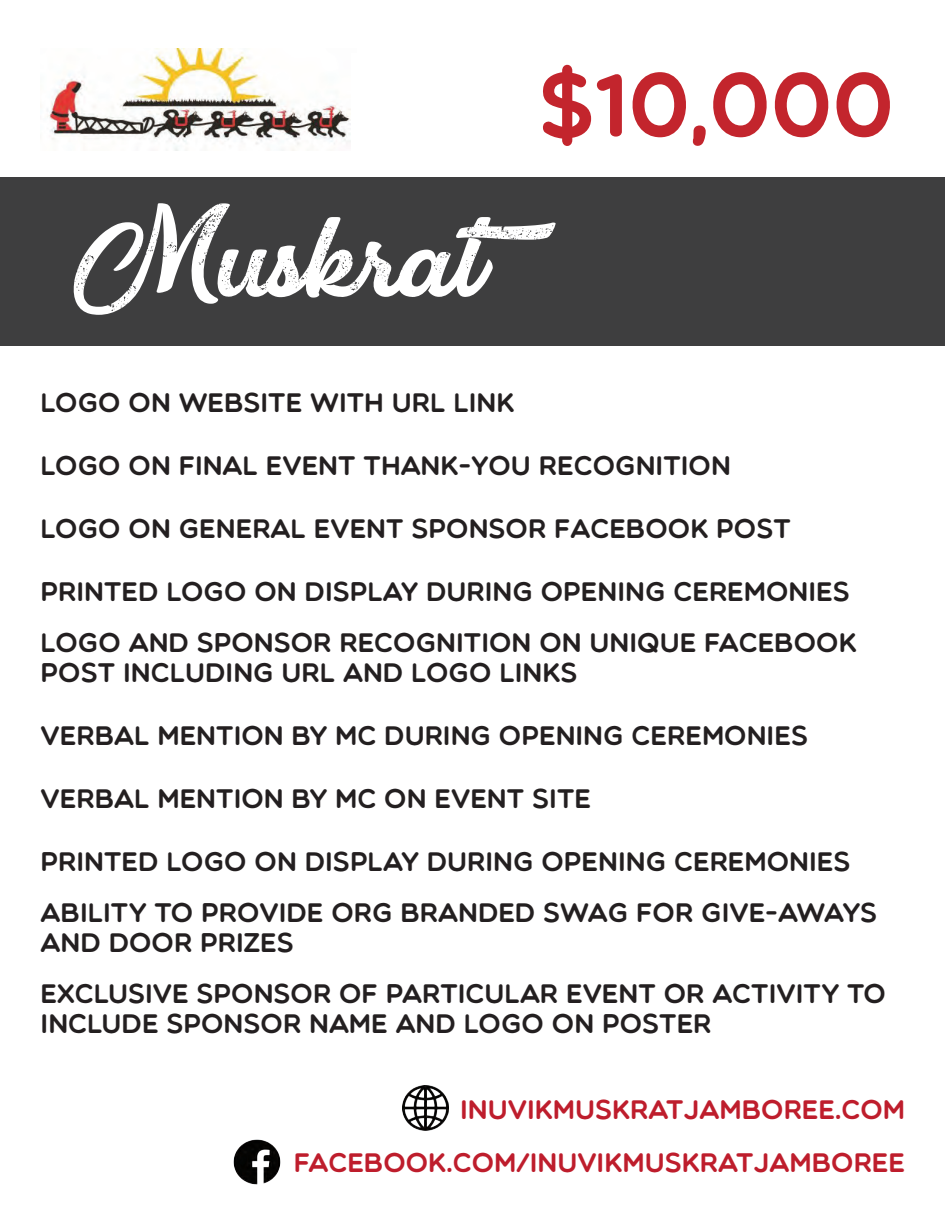
<style>
.page{position:relative;width:945px;height:1215px;background:#fff}
.page>*{position:absolute;margin:0;border:0;box-sizing:border-box;transform-origin:0 0}
.t1{font:150px "Atlantic Bentley";color:#fff}
.t2{font:90px "Multicolore";color:#c3252d}
.t3{font:27px/51px "Multicolore";color:#231f20}
.t4{font:27px/52.9px "Multicolore";color:#be1d2c;text-align:right}
</style>
<div class="page">
<div style="left:0;top:177px;width:945px;height:169px;background:#3e3e3f"></div>
<img style="left:402px;top:1086px;width:46px;height:44px">
<img style="left:233px;top:1139px;width:48px;height:46px">
<img style="left:47px;top:48px;width:304px;height:102px">
<h2 class="t2" style="left:539px;top:51px;width:356px">$10,000</h2>
<h1 class="t1" style="left:69px;top:175px;width:420px">Muskrat</h1>
<p class="t3" style="left:41px;top:376px;width:475px">LOGO ON WEBSITE WITH URL LINK</p>
<p class="t3" style="left:41px;top:439px;width:692px">LOGO ON FINAL EVENT THANK-YOU RECOGNITION</p>
<p class="t3" style="left:41px;top:502px;width:752px">LOGO ON GENERAL EVENT SPONSOR FACEBOOK POST</p>
<p class="t3" style="left:41px;top:565px;width:818px">PRINTED LOGO ON DISPLAY DURING OPENING CEREMONIES<br>LOGO AND SPONSOR RECOGNITION ON UNIQUE FACEBOOK</p>
<p class="t3" style="left:41px;top:646px;width:538px">POST INCLUDING URL AND LOGO LINKS</p>
<p class="t3" style="left:41px;top:709px;width:769px">VERBAL MENTION BY MC DURING OPENING CEREMONIES</p>
<p class="t3" style="left:41px;top:772px;width:552px">VERBAL MENTION BY MC ON EVENT SITE</p>
<p class="t3" style="left:41px;top:835px;width:838px">PRINTED LOGO ON DISPLAY DURING OPENING CEREMONIES<br>ABILITY TO PROVIDE ORG BRANDED SWAG FOR GIVE-AWAYS</p>
<p class="t3" style="left:41px;top:916px;width:847px">AND DOOR PRIZES<br>EXCLUSIVE SPONSOR OF PARTICULAR EVENT OR ACTIVITY TO</p>
<p class="t3" style="left:41px;top:997px;width:672px">INCLUDE SPONSOR NAME AND LOGO ON POSTER</p>
<p class="t4" style="left:294px;top:1082px;width:613px">INUVIKMUSKRATJAMBOREE.COM<br>FACEBOOK.COM/INUVIKMUSKRATJAMBOREE</p>
</div>
